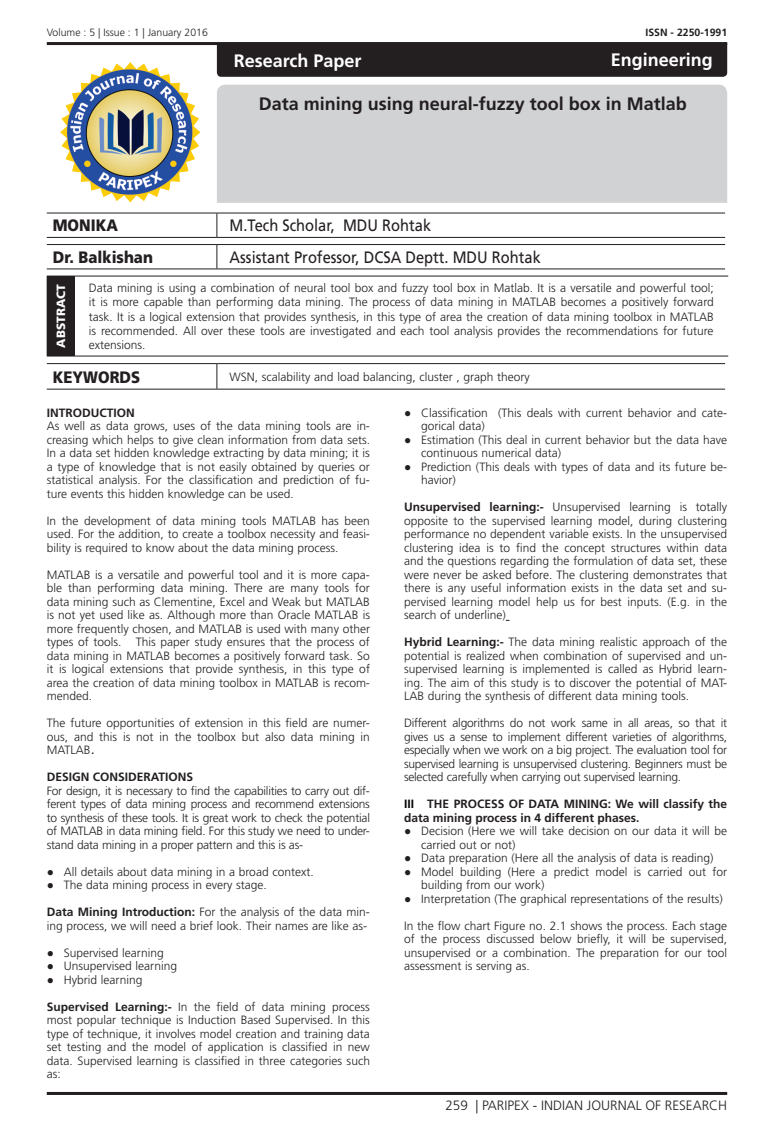
<style>
.page{position:relative;width:774px;height:1136px;background:#fff}
.page>*{position:absolute;margin:0;border:0;box-sizing:border-box;transform-origin:0 0}
.Paripex_Articles_Hea{font:700 18px "Frutiger LT Std";color:#231f20}
.Paripex_Subject_Name{font:700 18px "Frutiger LT Std";color:#fff}
.Paripex_Address{font:16.5px "Frutiger LT Std";color:#231f20;scale:.89 1}
.Paripex_Author_Name{font:900 16.5px "Frutiger LT Std";color:#231f20;scale:.9 1}
.t1{font:300 13.5px "Frutiger LT Std";color:#231f20}
.Paripex_Body_Text{font:300 12px/13.5px "Frutiger LT Std";color:#231f20;text-align:justify}
.Paripex_Bullet{font:300 12px/13.5px "Frutiger LT Std";color:#231f20}
.Paripex_Abstract{font:300 12px/14.4px "Frutiger LT Std";color:#231f20;text-align:justify}
.Paripex_Bold{font:700 12px/13.5px "Frutiger LT Std";color:#231f20}
.Paripex_Keywords{font:300 12px "Frutiger LT Std";color:#231f20}
.t2{font:900 12px "Frutiger LT Std";color:#fff}
.t3{font:300 10.5px "Frutiger LT Std";color:#231f20}
.t4{font:700 10.5px "Frutiger LT Std";color:#231f20}
.s1{font-size:17.25px}
.s2{font-family:"Times New Roman";font-weight:400}
.s3{font-weight:700}
.s4{color:#000}
</style>
<div class="page">
<hr style="left:47px;top:42px;width:680px;height:3px;background:#231f20">
<hr style="left:47px;top:1091px;width:680px;height:3px;background:#231f20">
<div style="left:217px;top:85px;width:510px;height:118px;background:#d1d2d4"></div>
<div style="left:217px;top:45px;width:510px;height:32px;background:#231f20"></div>
<img style="left:61px;top:63px;width:139px;height:140px">
<hr style="left:47px;top:213px;width:170px;height:1px;background:#231f20">
<hr style="left:217px;top:213px;width:508px;height:1px;background:#231f20">
<svg style="left:216px;top:213px;width:1px;height:24px"></svg>
<hr style="left:47px;top:237px;width:170px;height:1px;background:#231f20">
<hr style="left:217px;top:237px;width:508px;height:1px;background:#231f20">
<hr style="left:47px;top:244px;width:170px;height:1px;background:#231f20">
<hr style="left:217px;top:244px;width:508px;height:1px;background:#231f20">
<svg style="left:216px;top:245px;width:1px;height:23px"></svg>
<hr style="left:47px;top:268px;width:170px;height:1px;background:#231f20">
<hr style="left:217px;top:268px;width:508px;height:1px;background:#231f20">
<hr style="left:47px;top:363px;width:170px;height:1px;background:#231f20">
<hr style="left:217px;top:363px;width:508px;height:1px;background:#231f20">
<svg style="left:216px;top:364px;width:1px;height:25px"></svg>
<hr style="left:47px;top:389px;width:170px;height:1px;background:#231f20">
<hr style="left:217px;top:389px;width:508px;height:1px;background:#231f20">
<div style="left:47px;top:276px;width:27px;height:80px;background:#231f20"></div>
<hr style="left:74px;top:276px;width:654px;height:1px;background:#231f20">
<hr style="left:74px;top:276px;width:1px;height:79px;background:#231f20">
<hr style="left:74px;top:355px;width:654px;height:1px;background:#231f20">
<p class="t3" style="left:47px;top:27px;width:163px">Volume : 5 | Issue : 1 | January 2016</p>
<p class="t4" style="left:645px;top:27px;width:83px">ISSN - 2250-1991</p>
<p class="Paripex_Subject_Name" style="left:611px;top:49px;width:104px">Engineering</p>
<p class="Paripex_Subject_Name" style="left:234px;top:50px;width:129px">Research Paper</p>
<p class="Paripex_Articles_Hea" style="left:259px;top:93px;width:430px">Data mining using neural-fuzzy tool box in Matlab</p>
<p class="Paripex_Author_Name" style="left:53px;top:216px;width:74px">MONIKA</p>
<p class="Paripex_Address" style="left:230px;top:216px;width:228px">M.Tech Scholar, MDU Rohtak</p>
<p class="Paripex_Author_Name" style="left:53px;top:247px;width:113px">Dr. Balkishan</p>
<p class="Paripex_Address" style="left:230px;top:247px;width:351px">Assistant Professor, DCSA Deptt. MDU Rohtak</p>
<p class="t2" style="left:54px;top:348px;width:65px;rotate:-90deg">ABSTRACT</p>
<p class="Paripex_Abstract" style="left:89px;top:280px;width:626px">Data mining is using a combination of neural tool box and fuzzy tool box in Matlab. It is a versatile and powerful tool; it is more capable than performing data mining. The process of data mining in MATLAB becomes a positively forward task. It is a logical extension that provides synthesis, in this type of area the creation of data mining toolbox in MATLAB is recommended. All over these tools are investigated and each tool analysis provides the recommendations for future extensions.</p>
<p class="Paripex_Author_Name" style="left:53px;top:367px;width:99px">KEYWORDS</p>
<p class="Paripex_Keywords" style="left:230px;top:370px;width:302px">WSN, scalability and load balancing, cluster , graph theory</p>
<p class="Paripex_Bold" style="left:47px;top:405px;width:90px">INTRODUCTION</p>
<p class="Paripex_Body_Text" style="left:47px;top:419px;width:325px">As well as data grows, uses of the data mining tools are in&shy;creasing which helps to give clean information from data sets.<br>In a data set hidden knowledge extracting by data mining; it is a type of knowledge that is not easily obtained by queries or statistical analysis. For the classification and prediction of fu&shy;ture events this hidden knowledge can be used.</p>
<p class="Paripex_Body_Text" style="left:47px;top:514px;width:325px">In the development of data mining tools MATLAB has been used. For the addition, to create a toolbox necessity and feasi&shy;bility is required to know about the data mining process.</p>
<p class="Paripex_Body_Text" style="left:47px;top:568px;width:325px">MATLAB is a versatile and powerful tool and it is more capa&shy;ble than performing data mining. There are many tools for data mining such as Clementine, Excel and Weak but MATLAB is not yet used like as. Although more than Oracle MATLAB is more frequently chosen, and MATLAB is used with many other types of tools. This paper study ensures that the process of data mining in MATLAB becomes a positively forward task. So it is logical extensions that provide synthesis, in this type of area the creation of data mining toolbox in MATLAB is recom&shy;mended.</p>
<p class="Paripex_Body_Text" style="left:47px;top:716px;width:325px">The future opportunities of extension in this field are numer&shy;ous, and this is not in the toolbox but also data mining in MATLAB<span class="s1">.</span></p>
<p class="Paripex_Bold" style="left:47px;top:770px;width:148px">DESIGN CONSIDERATIONS</p>
<p class="Paripex_Body_Text" style="left:47px;top:784px;width:325px">For design, it is necessary to find the capabilities to carry out dif&shy;ferent types of data mining process and recommend extensions to synthesis of these tools. It is great work to check the potential of MATLAB in data mining field. For this study we need to under&shy;stand data mining in a proper pattern and this is as-</p>
<p class="Paripex_Bullet" style="left:47px;top:865px;width:268px"><span class="s2">●</span> All details about data mining in a broad context.</p>
<p class="Paripex_Bullet" style="left:47px;top:878px;width:222px"><span class="s2">●</span> The data mining process in every stage.</p>
<p class="Paripex_Body_Text" style="left:47px;top:905px;width:325px"><span class="s3">Data Mining Introduction:</span> For the analysis of the data min&shy;ing process, we will need a brief look. Their names are like as-</p>
<p class="Paripex_Bullet" style="left:47px;top:946px;width:118px"><span class="s2">●</span> Supervised learning</p>
<p class="Paripex_Bullet" style="left:47px;top:959px;width:132px"><span class="s2">●</span> Unsupervised learning</p>
<p class="Paripex_Bullet" style="left:47px;top:973px;width:97px"><span class="s2">●</span> Hybrid learning</p>
<p class="Paripex_Body_Text" style="left:47px;top:1000px;width:325px"><span class="s3">Supervised Learning:-</span> In the field of data mining process most popular technique is Induction Based Supervised. In this type of technique, it involves model creation and training data set testing and the model of application is classified in new data. Supervised learning is classified in three categories such as:</p>
<p class="Paripex_Bullet" style="left:421px;top:406px;width:308px;text-indent:-17px"><span class="s2">●</span> Classification (This deals with current behavior and cate&shy;gorical data)</p>
<p class="Paripex_Bullet" style="left:421px;top:433px;width:308px;text-indent:-17px"><span class="s2">●</span> Estimation (This deal in current behavior but the data have continuous numerical data)</p>
<p class="Paripex_Bullet" style="left:421px;top:460px;width:308px;text-indent:-17px"><span class="s2">●</span> Prediction (This deals with types of data and its future be&shy;havior)</p>
<p class="Paripex_Body_Text" style="left:404px;top:500px;width:325px"><span class="s3">Unsupervised learning:-</span> Unsupervised learning is totally opposite to the supervised learning model, during clustering performance no dependent variable exists. In the unsupervised clustering idea is to find the concept structures within data and the questions regarding the formulation of data set, these were never be asked before. The clustering demonstrates that there is any useful information exists in the data set and su&shy;pervised learning model help us for best inputs. (E.g. in the search of underline)</p>
<p class="Paripex_Body_Text" style="left:404px;top:635px;width:325px"><span class="s3">Hybrid Learning:-</span> The data mining realistic approach of the potential is realized when combination of supervised and un&shy;supervised learning is implemented is called as Hybrid learn&shy;ing. The aim of this study is to discover the potential of MAT-LAB during the synthesis of different data mining tools.</p>
<p class="Paripex_Body_Text" style="left:404px;top:716px;width:325px">Different algorithms do not work same in all areas, so that it gives us a sense to implement different varieties of algorithms, especially when we work on a big project. The evaluation tool for supervised learning is unsupervised clustering. Beginners must be selected carefully when carrying out supervised learning.</p>
<p class="Paripex_Bold" style="left:404px;top:797px;width:325px"><span class="s4">III</span> THE PROCESS OF DATA MINING: We will classify the data mining process in 4 different phases.</p>
<p class="Paripex_Bullet" style="left:421px;top:824px;width:308px;text-indent:-17px"><span class="s2">●</span> Decision (Here we will take decision on our data it will be carried out or not)</p>
<p class="Paripex_Bullet" style="left:404px;top:851px;width:311px"><span class="s2">●</span> Data preparation (Here all the analysis of data is reading)</p>
<p class="Paripex_Bullet" style="left:421px;top:865px;width:308px;text-indent:-17px"><span class="s2">●</span> Model building (Here a predict model is carried out for building from our work)</p>
<p class="Paripex_Bullet" style="left:404px;top:892px;width:320px"><span class="s2">●</span> Interpretation (The graphical representations of the results)</p>
<p class="Paripex_Body_Text" style="left:404px;top:919px;width:325px">In the flow chart Figure no. 2.1 shows the process. Each stage of the process discussed below briefly, it will be supervised, unsupervised or a combination. The preparation for our tool assessment is serving as.</p>
<p class="t1" style="left:445px;top:1097px;width:283px">259 | PARIPEX - INDIAN JOURNAL OF RESEARCH</p>
</div>
